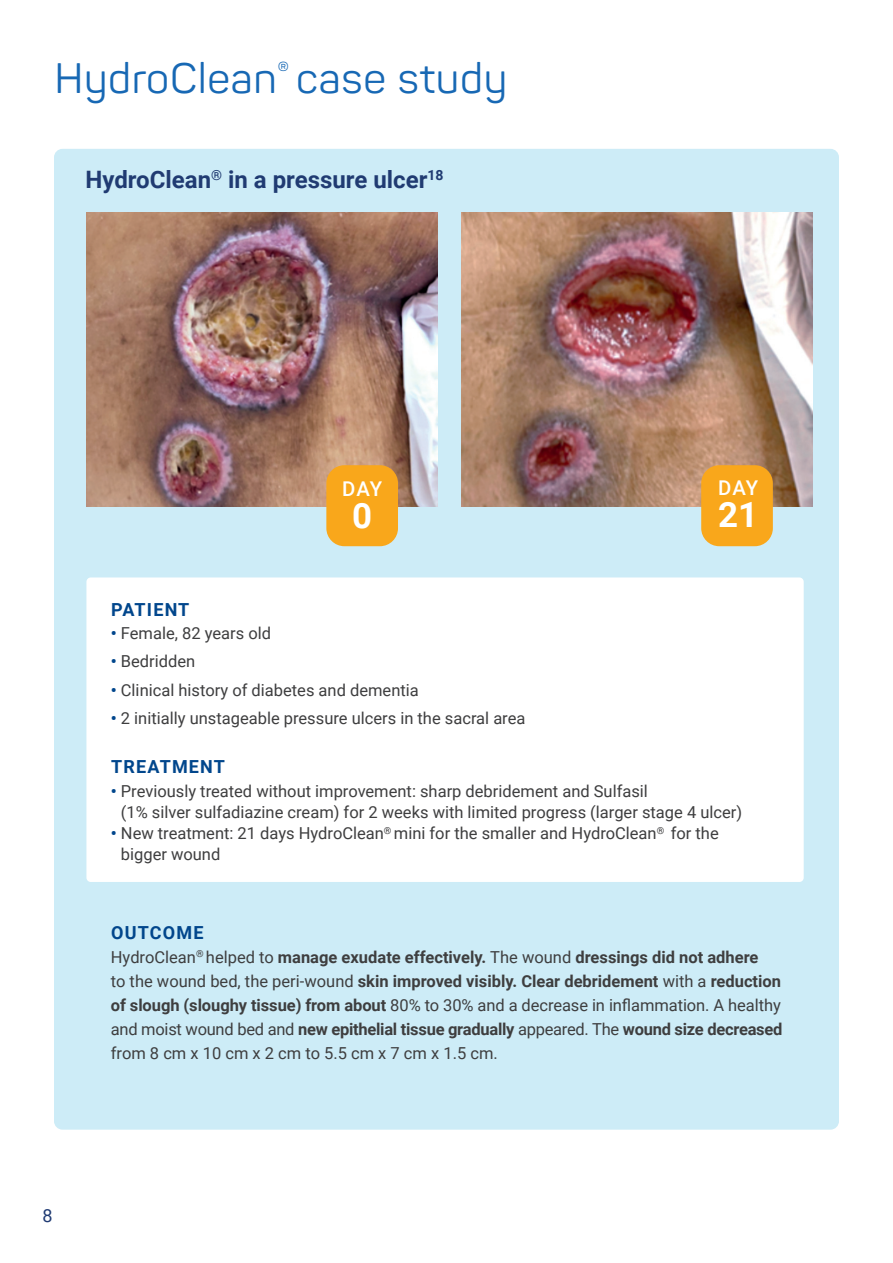
<style>
.page{position:relative;width:893px;height:1263px;background:#fff}
.page>*{position:absolute;margin:0;border:0;box-sizing:border-box;transform-origin:0 0}
.t1{font:42px "Panton";color:#1768b4}
.t2{font:700 34.95px "Roboto";color:#fff}
.t3{font:700 24px "Roboto";color:#203b72}
.t4{font:500 20.4px "Roboto";letter-spacing:.025em;color:#fff}
.t5{font:700 18px "Roboto";letter-spacing:.065em;color:#01468c}
.t6{font:18px "Roboto";color:#203b73}
.t7{font:700 16.5px/24px "Roboto";color:#3e3e3f}
.t8{font:16.5px/21px "Roboto";color:#3e3e3f}
.s1{font-weight:700;color:#01468c}
.s2{font-weight:400}
</style>
<div class="page">
<div style="left:54px;top:149px;width:785px;height:981px;background:#cdecf7;border-radius:9px"></div>
<img style="left:86px;top:213px;width:352px;height:293px">
<img style="left:462px;top:213px;width:351px;height:293px">
<div style="left:86px;top:577px;width:718px;height:305px;background:#fff;border-radius:4px"></div>
<div style="left:326px;top:465px;width:72px;height:81px;background:#f9a71b;border-radius:18px"></div>
<div style="left:701px;top:465px;width:72px;height:81px;background:#f9a71b;border-radius:18px"></div>
<h1 class="t1" style="left:54px;top:62px;width:455px">HydroClean<sup>®</sup> case study</h1>
<h3 class="t3" style="left:86px;top:166px;width:359px">HydroClean<sup>®</sup> in a pressure ulcer<sup>18</sup></h3>
<p class="t4" style="left:342px;top:477px;width:42px">DAY</p>
<h2 class="t2" style="left:352px;top:496px;width:22px">0</h2>
<p class="t4" style="left:718px;top:477px;width:42px">DAY</p>
<h2 class="t2" style="left:718px;top:495px;width:42px">21</h2>
<p class="t5" style="left:111px;top:599px;width:80px">PATIENT</p>
<p class="t8" style="left:111px;top:623px;width:162px"><span class="s1">•</span> Female, 82 years old</p>
<p class="t8" style="left:111px;top:651px;width:86px"><span class="s1">•</span> Bedridden</p>
<p class="t8" style="left:111px;top:680px;width:309px"><span class="s1">•</span> Clinical history of diabetes and dementia</p>
<p class="t8" style="left:111px;top:708px;width:416px"><span class="s1">•</span> 2 initially unstageable pressure ulcers in the sacral area</p>
<p class="t5" style="left:111px;top:756px;width:115px">TREATMENT</p>
<p class="t8" style="left:121px;top:781px;width:623px;text-indent:-10px"><span class="s1">•</span> Previously treated without improvement: sharp debridement and Sulfasil<br>(1% silver sulfadiazine cream) for 2 weeks with limited progress (larger stage 4 ulcer)</p>
<p class="t8" style="left:121px;top:823px;width:599px;text-indent:-10px"><span class="s1">•</span> New treatment: 21 days HydroClean<sup>®</sup> mini for the smaller and HydroClean<sup>®</sup> for the bigger wound</p>
<p class="t5" style="left:111px;top:922px;width:94px">OUTCOME</p>
<p class="t7" style="left:111px;top:945px;width:673px"><span class="s2">HydroClean</span><sup>®</sup> <span class="s2">helped to</span> manage exudate effectively. <span class="s2">The wound</span> dressings did not adhere<br><span class="s2">to the wound bed, the peri-wound</span> skin improved visibly. Clear debridement <span class="s2">with a</span> reduction of slough (sloughy tissue) from about <span class="s2">80% to 30% and a decrease in inflammation. A healthy and moist wound bed and</span> new epithelial tissue gradually <span class="s2">appeared. The</span> wound size decreased <span class="s2">from 8 cm x 10 cm x 2 cm to 5.5 cm x 7 cm x 1.5 cm.</span></p>
<p class="t6" style="left:42px;top:1205px;width:12px">8</p>
</div>
